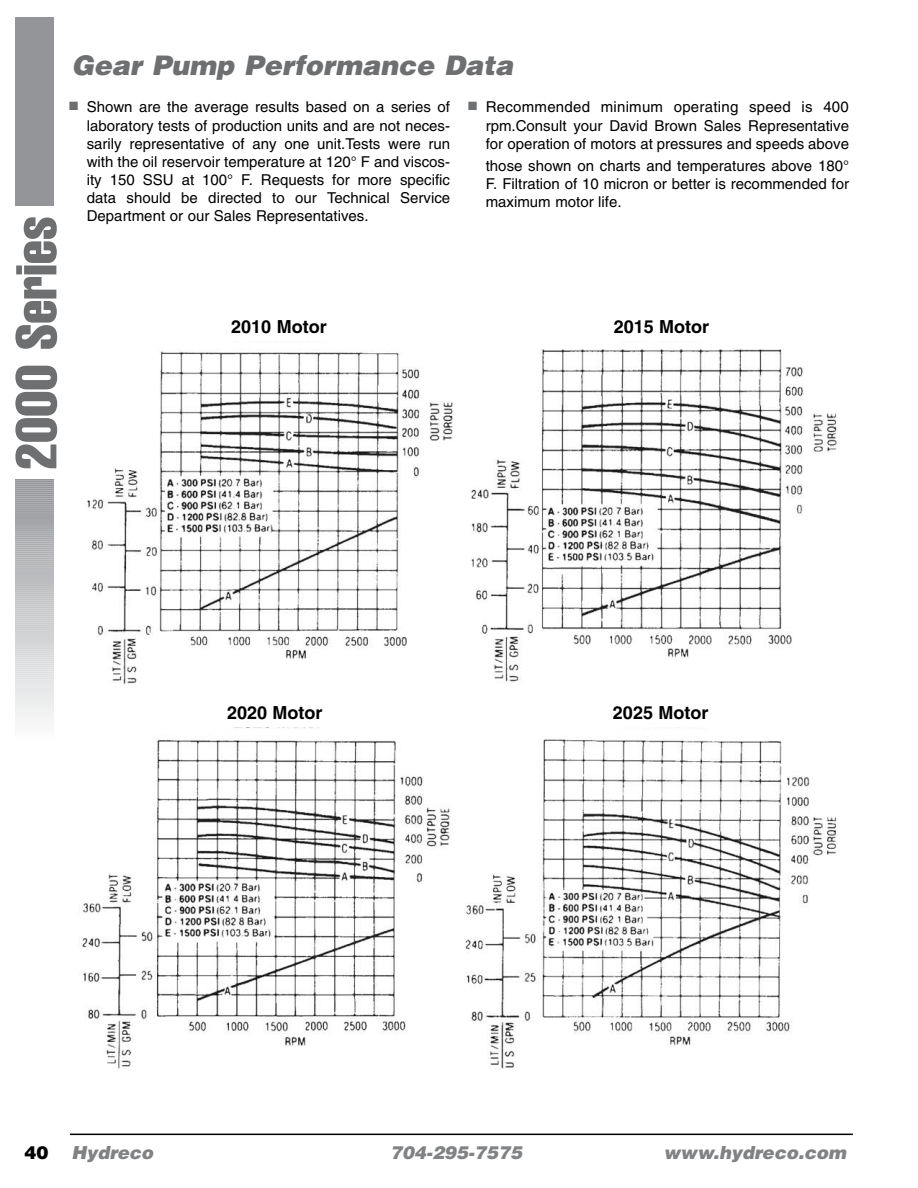
<style>
.page{position:relative;width:918px;height:1188px;background:#fff}
.page>*{position:absolute;margin:0;border:0;box-sizing:border-box;transform-origin:0 0}
.t1{font:extra-condensed 56.4px "Helvetica";color:#6d6f71}
.t2{font:italic 900 27px "Helvetica";color:#6d6f71}
.t3{font:700 18px "Helvetica";color:#000}
.t4{font:italic 900 18px "Helvetica";color:#808284}
.t5{font:900 18px "Helvetica";color:#000}
.t6{font:15px/18.1px "Helvetica";color:#000;text-align:justify}
</style>
<div class="page">
<hr style="left:16px;top:480px;width:38px;height:1px;background:#939598">
<hr style="left:16px;top:481px;width:38px;height:1px;background:#949699">
<hr style="left:16px;top:483px;width:38px;height:1px;background:#95979a">
<hr style="left:16px;top:485px;width:38px;height:1px;background:#96989b">
<hr style="left:16px;top:487px;width:38px;height:1px;background:#97999b">
<hr style="left:16px;top:489px;width:38px;height:1px;background:#97999c">
<hr style="left:16px;top:491px;width:38px;height:1px;background:#97999c">
<hr style="left:16px;top:493px;width:38px;height:1px;background:#989a9d">
<hr style="left:16px;top:495px;width:38px;height:1px;background:#999b9e">
<hr style="left:16px;top:497px;width:38px;height:1px;background:#9a9c9e">
<hr style="left:16px;top:499px;width:38px;height:1px;background:#9b9d9f">
<hr style="left:16px;top:501px;width:38px;height:1px;background:#9b9da0">
<hr style="left:16px;top:503px;width:38px;height:1px;background:#9c9ea1">
<hr style="left:16px;top:505px;width:38px;height:1px;background:#9da0a2">
<hr style="left:16px;top:507px;width:38px;height:1px;background:#9ea0a3">
<hr style="left:16px;top:509px;width:38px;height:1px;background:#9fa1a4">
<hr style="left:16px;top:511px;width:38px;height:1px;background:#a0a2a5">
<hr style="left:16px;top:513px;width:38px;height:1px;background:#a0a2a5">
<hr style="left:16px;top:516px;width:38px;height:1px;background:#a1a3a5">
<hr style="left:16px;top:518px;width:38px;height:1px;background:#a1a3a6">
<hr style="left:16px;top:520px;width:38px;height:1px;background:#a2a4a7">
<hr style="left:16px;top:522px;width:38px;height:1px;background:#a3a5a8">
<hr style="left:16px;top:524px;width:38px;height:1px;background:#a4a6a8">
<hr style="left:16px;top:526px;width:38px;height:1px;background:#a5a7a9">
<hr style="left:16px;top:528px;width:38px;height:1px;background:#a5a8aa">
<hr style="left:16px;top:530px;width:38px;height:1px;background:#a6a8ab">
<hr style="left:16px;top:532px;width:38px;height:1px;background:#a8aaac">
<hr style="left:16px;top:534px;width:38px;height:1px;background:#a8aaac">
<hr style="left:16px;top:536px;width:38px;height:1px;background:#a8abad">
<hr style="left:16px;top:538px;width:38px;height:1px;background:#a9abae">
<hr style="left:16px;top:540px;width:38px;height:1px;background:#aaacaf">
<hr style="left:16px;top:542px;width:38px;height:1px;background:#abadb0">
<hr style="left:16px;top:544px;width:38px;height:1px;background:#acaeb0">
<hr style="left:16px;top:546px;width:38px;height:1px;background:#adafb1">
<hr style="left:16px;top:548px;width:38px;height:1px;background:#adafb2">
<hr style="left:16px;top:550px;width:38px;height:1px;background:#aeb0b3">
<hr style="left:16px;top:552px;width:38px;height:1px;background:#afb1b4">
<hr style="left:16px;top:554px;width:38px;height:1px;background:#b0b2b4">
<hr style="left:16px;top:556px;width:38px;height:1px;background:#b1b3b5">
<hr style="left:16px;top:558px;width:38px;height:1px;background:#b1b4b6">
<hr style="left:16px;top:560px;width:38px;height:1px;background:#b2b4b7">
<hr style="left:16px;top:562px;width:38px;height:1px;background:#b3b5b7">
<hr style="left:16px;top:564px;width:38px;height:1px;background:#b4b6b8">
<hr style="left:16px;top:566px;width:38px;height:1px;background:#b5b7b9">
<hr style="left:16px;top:568px;width:38px;height:1px;background:#b6b8ba">
<hr style="left:16px;top:570px;width:38px;height:1px;background:#b6b8bb">
<hr style="left:16px;top:572px;width:38px;height:1px;background:#b7b9bc">
<hr style="left:16px;top:575px;width:38px;height:1px;background:#b8babc">
<hr style="left:16px;top:577px;width:38px;height:1px;background:#b9bbbd">
<hr style="left:16px;top:579px;width:38px;height:1px;background:#babcbe">
<hr style="left:16px;top:581px;width:38px;height:1px;background:#bbbcbf">
<hr style="left:16px;top:583px;width:38px;height:1px;background:#bcbdbf">
<hr style="left:16px;top:585px;width:38px;height:1px;background:#bcbec0">
<hr style="left:16px;top:587px;width:38px;height:1px;background:#bdbfc1">
<hr style="left:16px;top:589px;width:38px;height:1px;background:#bec0c2">
<hr style="left:16px;top:591px;width:38px;height:1px;background:#bfc1c3">
<hr style="left:16px;top:593px;width:38px;height:1px;background:#c0c1c3">
<hr style="left:16px;top:595px;width:38px;height:1px;background:#c0c2c4">
<hr style="left:16px;top:597px;width:38px;height:1px;background:#c1c3c5">
<hr style="left:16px;top:599px;width:38px;height:1px;background:#c2c4c6">
<hr style="left:16px;top:601px;width:38px;height:1px;background:#c3c5c7">
<hr style="left:16px;top:603px;width:38px;height:1px;background:#c4c5c8">
<hr style="left:16px;top:605px;width:38px;height:1px;background:#c5c6c8">
<hr style="left:16px;top:607px;width:38px;height:1px;background:#c5c7c9">
<hr style="left:16px;top:609px;width:38px;height:1px;background:#c6c8ca">
<hr style="left:16px;top:611px;width:38px;height:1px;background:#c7c9cb">
<hr style="left:16px;top:613px;width:38px;height:1px;background:#c8cacb">
<hr style="left:16px;top:615px;width:38px;height:1px;background:#c9cacc">
<hr style="left:16px;top:617px;width:38px;height:1px;background:#cacbcd">
<hr style="left:16px;top:619px;width:38px;height:1px;background:#caccce">
<hr style="left:16px;top:621px;width:38px;height:1px;background:#cbcdcf">
<hr style="left:16px;top:623px;width:38px;height:1px;background:#cccecf">
<hr style="left:16px;top:625px;width:38px;height:1px;background:#cdced0">
<hr style="left:16px;top:627px;width:38px;height:1px;background:#cecfd1">
<hr style="left:16px;top:629px;width:38px;height:1px;background:#cfd0d2">
<hr style="left:16px;top:631px;width:38px;height:1px;background:#cfd1d3">
<hr style="left:16px;top:633px;width:38px;height:1px;background:#d0d2d3">
<hr style="left:16px;top:636px;width:38px;height:1px;background:#d1d3d4">
<hr style="left:16px;top:638px;width:38px;height:1px;background:#d2d3d5">
<hr style="left:16px;top:640px;width:38px;height:1px;background:#d3d4d6">
<hr style="left:16px;top:642px;width:38px;height:1px;background:#d4d5d6">
<hr style="left:16px;top:644px;width:38px;height:1px;background:#d4d6d7">
<hr style="left:16px;top:646px;width:38px;height:1px;background:#d5d7d8">
<hr style="left:16px;top:648px;width:38px;height:1px;background:#d6d7d9">
<hr style="left:16px;top:650px;width:38px;height:1px;background:#d7d8da">
<hr style="left:16px;top:652px;width:38px;height:1px;background:#d8d9da">
<hr style="left:16px;top:654px;width:38px;height:1px;background:#d9dadb">
<hr style="left:16px;top:656px;width:38px;height:1px;background:#d9dbdc">
<hr style="left:16px;top:658px;width:38px;height:1px;background:#dadbdd">
<hr style="left:16px;top:660px;width:38px;height:1px;background:#dbdcdd">
<hr style="left:16px;top:662px;width:38px;height:1px;background:#dcddde">
<hr style="left:16px;top:664px;width:38px;height:1px;background:#dddedf">
<hr style="left:16px;top:666px;width:38px;height:1px;background:#dddfe0">
<hr style="left:16px;top:668px;width:38px;height:1px;background:#dedfe1">
<hr style="left:16px;top:670px;width:38px;height:1px;background:#dfe0e1">
<hr style="left:16px;top:672px;width:38px;height:1px;background:#e0e1e2">
<hr style="left:16px;top:674px;width:38px;height:1px;background:#e1e2e3">
<hr style="left:16px;top:676px;width:38px;height:1px;background:#e2e3e4">
<hr style="left:16px;top:678px;width:38px;height:1px;background:#e2e3e4">
<hr style="left:16px;top:680px;width:38px;height:1px;background:#e3e4e5">
<hr style="left:16px;top:682px;width:38px;height:1px;background:#e4e5e6">
<hr style="left:16px;top:684px;width:38px;height:1px;background:#e5e6e7">
<hr style="left:16px;top:686px;width:38px;height:1px;background:#e6e7e8">
<hr style="left:16px;top:688px;width:38px;height:1px;background:#e7e7e8">
<hr style="left:16px;top:690px;width:38px;height:1px;background:#e7e8e9">
<hr style="left:16px;top:692px;width:38px;height:1px;background:#e8e9ea">
<hr style="left:16px;top:695px;width:38px;height:1px;background:#e9eaeb">
<hr style="left:16px;top:697px;width:38px;height:1px;background:#eaebec">
<hr style="left:16px;top:699px;width:38px;height:1px;background:#ebecec">
<hr style="left:16px;top:701px;width:38px;height:1px;background:#ececed">
<hr style="left:16px;top:703px;width:38px;height:1px;background:#ededee">
<hr style="left:16px;top:705px;width:38px;height:1px;background:#edeeef">
<hr style="left:16px;top:707px;width:38px;height:1px;background:#eeefef">
<hr style="left:16px;top:709px;width:38px;height:1px;background:#eff0f0">
<hr style="left:16px;top:711px;width:38px;height:1px;background:#f0f1f1">
<hr style="left:16px;top:713px;width:38px;height:1px;background:#f1f1f2">
<hr style="left:16px;top:715px;width:38px;height:1px;background:#f2f2f3">
<hr style="left:16px;top:717px;width:38px;height:1px;background:#f3f3f3">
<hr style="left:16px;top:719px;width:38px;height:1px;background:#f3f4f4">
<hr style="left:16px;top:721px;width:38px;height:1px;background:#f4f5f5">
<hr style="left:16px;top:723px;width:38px;height:1px;background:#f5f5f6">
<hr style="left:16px;top:725px;width:38px;height:1px;background:#f6f6f7">
<hr style="left:16px;top:727px;width:38px;height:1px;background:#f7f7f8">
<hr style="left:16px;top:729px;width:38px;height:1px;background:#f8f8f9">
<hr style="left:16px;top:731px;width:38px;height:1px;background:#f9f9fa">
<hr style="left:16px;top:733px;width:38px;height:1px;background:#fafafb">
<div style="left:16px;top:17px;width:38px;height:188px;background:#939598"></div>
<hr style="left:70px;top:1134px;width:783px;height:1px;background:#000">
<img style="left:81px;top:341px;width:757px;height:728px">
<div style="left:157px;top:704px;width:236px;height:23px;background:#fff"></div>
<div style="left:544px;top:704px;width:233px;height:23px;background:#fff"></div>
<h1 class="t1" style="left:1px;top:469px;width:255px;rotate:-90deg">2000 Series</h1>
<h2 class="t2" style="left:71px;top:48px;width:443px">Gear Pump Performance Data</h2>
<p class="t6" style="left:87px;top:98px;width:365px">Shown are the average results based on a series of laboratory tests of production units and are not neces&shy;sarily representative of any one unit.Tests were run with the oil reservoir temperature at 120° F and viscos&shy;ity 150 SSU at 100° F. Requests for more specific data should be directed to our Technical Service Department or our Sales Representatives.</p>
<p class="t6" style="left:486px;top:98px;width:365px">Recommended minimum operating speed is 400 rpm.Consult your David Brown Sales Representative for operation of motors at pressures and speeds above</p>
<p class="t6" style="left:486px;top:156px;width:365px">those shown on charts and temperatures above 180° F. Filtration of 10 micron or better is recommended for maximum motor life.</p>
<p class="t3" style="left:231px;top:316px;width:97px">2010 Motor</p>
<p class="t3" style="left:614px;top:316px;width:97px">2015 Motor</p>
<p class="t3" style="left:227px;top:702px;width:97px">2020 Motor</p>
<p class="t3" style="left:613px;top:702px;width:97px">2025 Motor</p>
<p class="t5" style="left:24px;top:1141px;width:26px">40</p>
<p class="t4" style="left:71px;top:1141px;width:83px">Hydreco</p>
<p class="t4" style="left:390px;top:1141px;width:134px">704-295-7575</p>
<p class="t4" style="left:663px;top:1141px;width:184px">www.hydreco.com</p>
</div>
